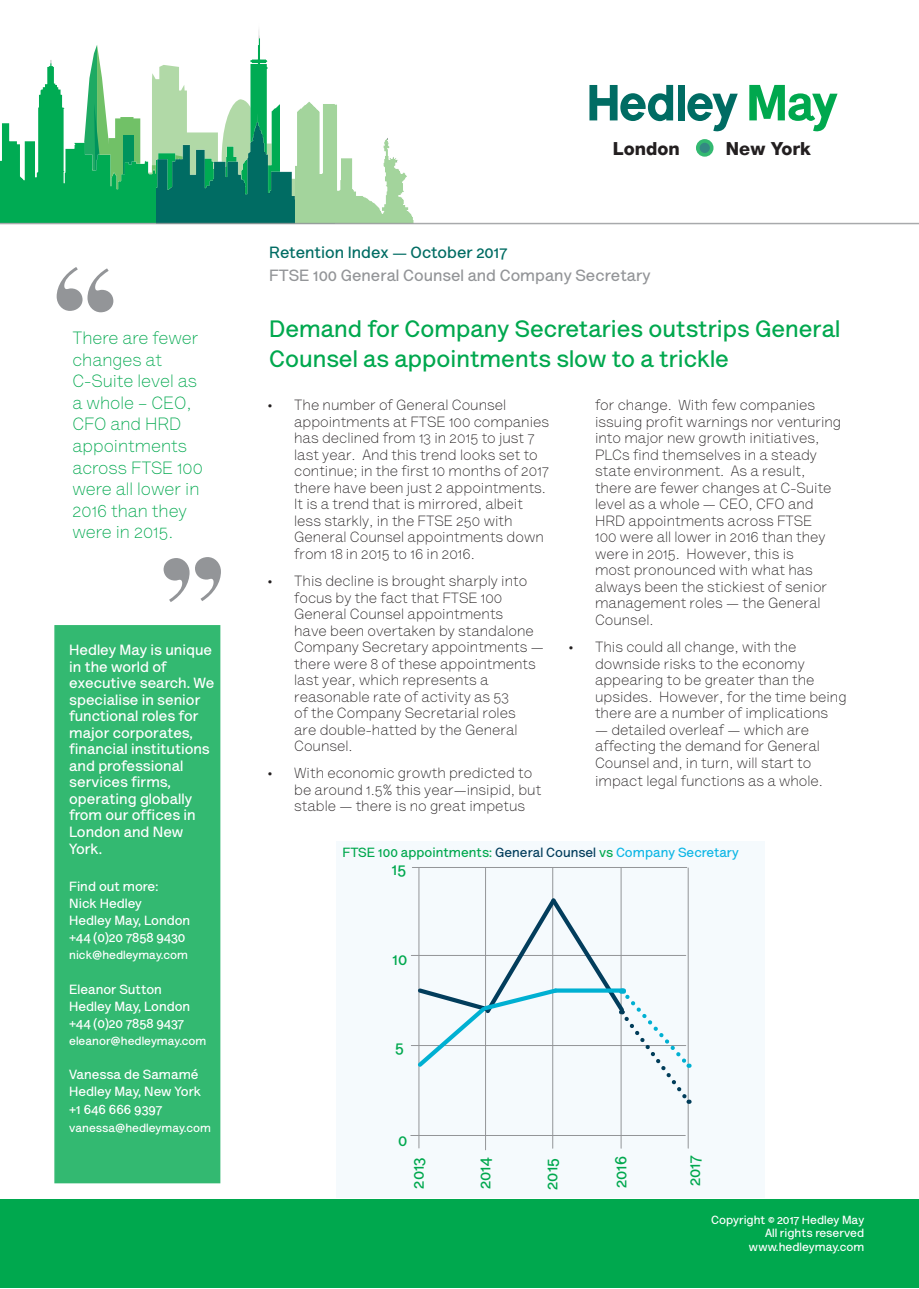
<style>
.page{position:relative;width:919px;height:1289px;background:#fff}
.page>*{position:absolute;margin:0;border:0;box-sizing:border-box;transform-origin:0 0}
.Heading{font:700 24px/30px "Lettera Text Std";color:#00a84e}
.Body_copy{font:300 18px/21.6px "Lettera Text Std";color:#00a84e}
.t1{font:800 18px "Helvetica Neue LT Com";color:#231f20}
.Heading-2{font:700 16.5px "Lettera Text Std";color:#939598}
.t2{font:700 16.5px "Lettera Text Std";color:#006c63}
.t3{font:700 16.5px "Lettera Text Std";color:#00a84e}
.t4{font:300 15px/16.5px "Lettera Text Std";color:#231f20}
.t5{font:700 15px/16.5px "Lettera Text Std";color:#fff}
.t6{font:700 13.5px/17.1px "Lettera Text Std";color:#fff}
.Body_copy-2{font:700 13.5px "Lettera Text Std";color:#00a84e}
.t7{font:700 12px/13.5px "Lettera Text Std";color:#fff;text-align:right}
.s1{font-size:15px}
.s2{color:#023d5c}
.s3{color:#0db6e5}
</style>
<div class="page">
<div style="left:0;top:1199px;width:918px;height:88px;background:#00a84e"></div>
<img style="left:0;top:30px;width:260px;height:195px">
<img style="left:157px;top:56px;width:139px;height:169px">
<img style="left:296px;top:102px;width:120px;height:123px">
<hr style="left:0;top:223px;width:918px;height:1px;background:#939598">
<svg style="left:749px;top:85px;width:88px;height:47px"></svg>
<svg style="left:589px;top:85px;width:84px;height:36px"></svg>
<div style="left:677px;top:85px;width:7px;height:35px;background:#006c63"></div>
<svg style="left:687px;top:93px;width:50px;height:39px"></svg>
<div style="left:697px;top:141px;width:14px;height:14px;background:#338982;border-radius:50%"></div>
<div style="left:696px;top:139px;width:17px;height:18px;border:4px solid #00a84e;border-radius:50%"></div>
<div style="left:336px;top:841px;width:428px;height:356px;background:#f5fafd"></div>
<svg style="left:57px;top:267px;width:56px;height:45px"></svg>
<svg style="left:163px;top:557px;width:58px;height:45px"></svg>
<div style="left:54px;top:625px;width:166px;height:558px;background:#33b971;border:2px solid #00a84e"></div>
<hr style="left:411px;top:1135px;width:274px;height:1px;background:#939598">
<hr style="left:411px;top:1045px;width:274px;height:1px;background:#939598">
<hr style="left:411px;top:955px;width:274px;height:1px;background:#939598">
<hr style="left:412px;top:867px;width:274px;height:1px;background:#939598">
<hr style="left:687px;top:868px;width:1px;height:280px;background:#939598">
<hr style="left:418px;top:867px;width:1px;height:280px;background:#939598">
<hr style="left:485px;top:868px;width:1px;height:281px;background:#939598">
<hr style="left:552px;top:868px;width:1px;height:280px;background:#939598">
<hr style="left:620px;top:868px;width:1px;height:280px;background:#939598">
<svg style="left:418px;top:894px;width:273px;height:210px"></svg>
<p class="Body_copy" style="left:72px;top:327px;width:132px">There are fewer changes at<br>C-Suite level as a whole – CEO,<br>CFO and HRD appointments across FTSE 100 were all lower in<br>2016 than they were in 2015.</p>
<p class="t5" style="left:69px;top:642px;width:146px">Hedley May is unique in the world of executive search. We specialise in senior functional roles for major corporates, financial institutions and professional services firms, operating globally from our offices in<br>London and New<br>York.</p>
<p class="t6" style="left:69px;top:877px;width:123px">Find out more:<br>Nick Hedley<br>Hedley May, London +44 (0)20 7858 9430</p>
<p class="t7" style="left:69px;top:948px;width:120px">nick@hedleymay.com</p>
<p class="t6" style="left:69px;top:980px;width:123px">Eleanor Sutton<br>Hedley May, London +44 (0)20 7858 9437</p>
<p class="t7" style="left:69px;top:1034px;width:139px">eleanor@hedleymay.com</p>
<p class="t6" style="left:69px;top:1066px;width:133px">Vanessa de Samamé<br>Hedley May, New York +1 646 666 9397</p>
<p class="t7" style="left:69px;top:1121px;width:143px">vanessa@hedleymay.com</p>
<p class="t2" style="left:269px;top:242px;width:239px">Retention Index <span class="s1">—</span> October 2017</p>
<p class="t1" style="left:612px;top:138px;width:69px">London</p>
<p class="t1" style="left:726px;top:138px;width:86px">New York</p>
<p class="Heading-2" style="left:269px;top:265px;width:383px">FTSE 100 General Counsel and Company Secretary</p>
<p class="Heading" style="left:269px;top:314px;width:572px">Demand for Company Secretaries outstrips General<br>Counsel as appointments slow to a trickle</p>
<p class="t4" style="left:294px;top:397px;width:256px;text-indent:-27px">• The number of General Counsel appointments at FTSE 100 companies has declined from 13 in 2015 to just 7 last year. And this trend looks set to continue; in the first 10 months of 2017 there have been just 2 appointments.<br>It is a trend that is mirrored, albeit less starkly, in the FTSE 250 with General Counsel appointments down from 18 in 2015 to 16 in 2016.</p>
<p class="t4" style="left:294px;top:572px;width:251px;text-indent:-27px">• This decline is brought sharply into focus by the fact that FTSE 100<br>General Counsel appointments<br>have been overtaken by standalone<br>Company Secretary appointments — there were 8 of these appointments last year, which represents a reasonable rate of activity as 53<br>of the Company Secretarial roles<br>are double-hatted by the General<br>Counsel.</p>
<p class="t4" style="left:294px;top:764px;width:248px;text-indent:-27px">• With economic growth predicted to be around 1.5% this year—insipid, but stable — there is no great impetus</p>
<p class="t4" style="left:595px;top:397px;width:247px">for change. With few companies issuing profit warnings nor venturing into major new growth initiatives,<br>PLCs find themselves in a steady state environment. As a result, there are fewer changes at C-Suite level as a whole — CEO, CFO and<br>HRD appointments across FTSE<br>100 were all lower in 2016 than they were in 2015. However, this is<br>most pronounced with what has always been the stickiest of senior management roles — the General<br>Counsel.</p>
<p class="t4" style="left:595px;top:638px;width:253px;text-indent:-27px">• This could all change, with the downside risks to the economy appearing to be greater than the upsides. However, for the time being there are a number of implications</p>
<p class="t4" style="left:595px;top:721px;width:226px">— detailed overleaf — which are affecting the demand for General<br>Counsel and, in turn, will start to</p>
<p class="t4" style="left:595px;top:772px;width:229px">impact legal functions as a whole.</p>
<p class="Body_copy-2" style="left:342px;top:844px;width:398px">FTSE 100 appointments: <span class="s2">General Counsel</span> vs <span class="s3">Company Secretary</span></p>
<p class="t3" style="left:391px;top:859px;width:16px">15</p>
<p class="t3" style="left:392px;top:949px;width:16px">10</p>
<p class="t3" style="left:395px;top:1037px;width:10px">5</p>
<p class="t3" style="left:398px;top:1129px;width:11px">0</p>
<p class="t3" style="left:408px;top:1188px;width:33px;rotate:-90deg">2013</p>
<p class="t3" style="left:474px;top:1188px;width:33px;rotate:-90deg">2014</p>
<p class="t3" style="left:542px;top:1189px;width:33px;rotate:-90deg">2015</p>
<p class="t3" style="left:610px;top:1187px;width:34px;rotate:-90deg">2016</p>
<p class="t3" style="left:684px;top:1185px;width:32px;rotate:-90deg">2017</p>
<p class="t7" style="left:711px;top:1212px;width:155px">Copyright © 2017 Hedley May<br>All rights reserved www.hedleymay.com</p>
</div>
